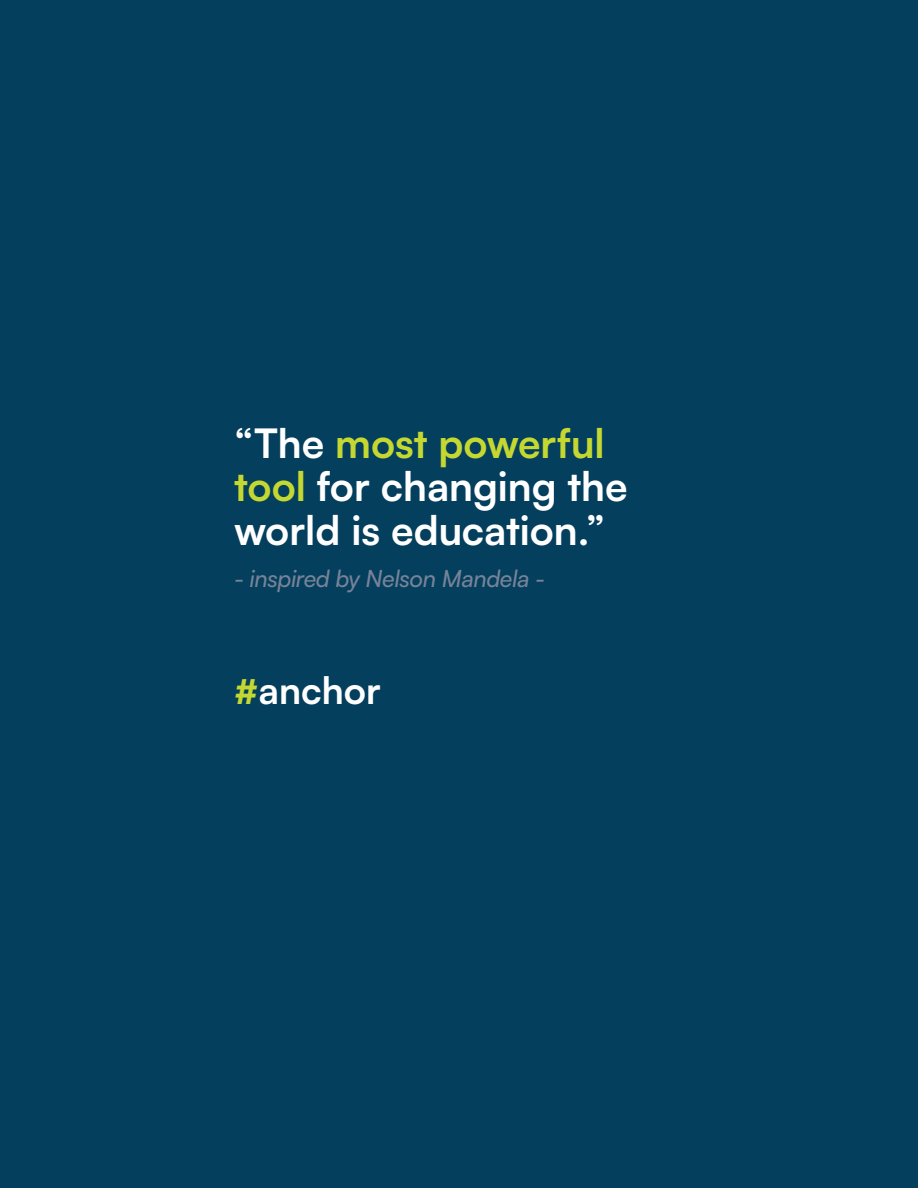
<style>
.page{position:relative;width:918px;height:1188px;background:#043f5d}
.page>*{position:absolute;margin:0;border:0;box-sizing:border-box;transform-origin:0 0}
.titre_4{font:700 40.5px/43.3px "Satoshi";color:#fff}
.titre_4-2{font:700 37.5px "Satoshi";color:#fff}
.titre_4-3{font:italic 500 23.7px "Satoshi";letter-spacing:-.015em;color:#778399}
.s1{color:#c4d831}
.s2{font-size:34.05px;color:#c4d831}
</style>
<div class="page">
<p class="titre_4" style="left:234px;top:419px;width:395px">“The <span class="s1">most powerful tool</span> for changing the world is education.”</p>
<p class="titre_4-3" style="left:234px;top:563px;width:313px">- inspired by Nelson Mandela -</p>
<p class="titre_4-2" style="left:234px;top:663px;width:148px"><span class="s2">#</span>anchor</p>
</div>
